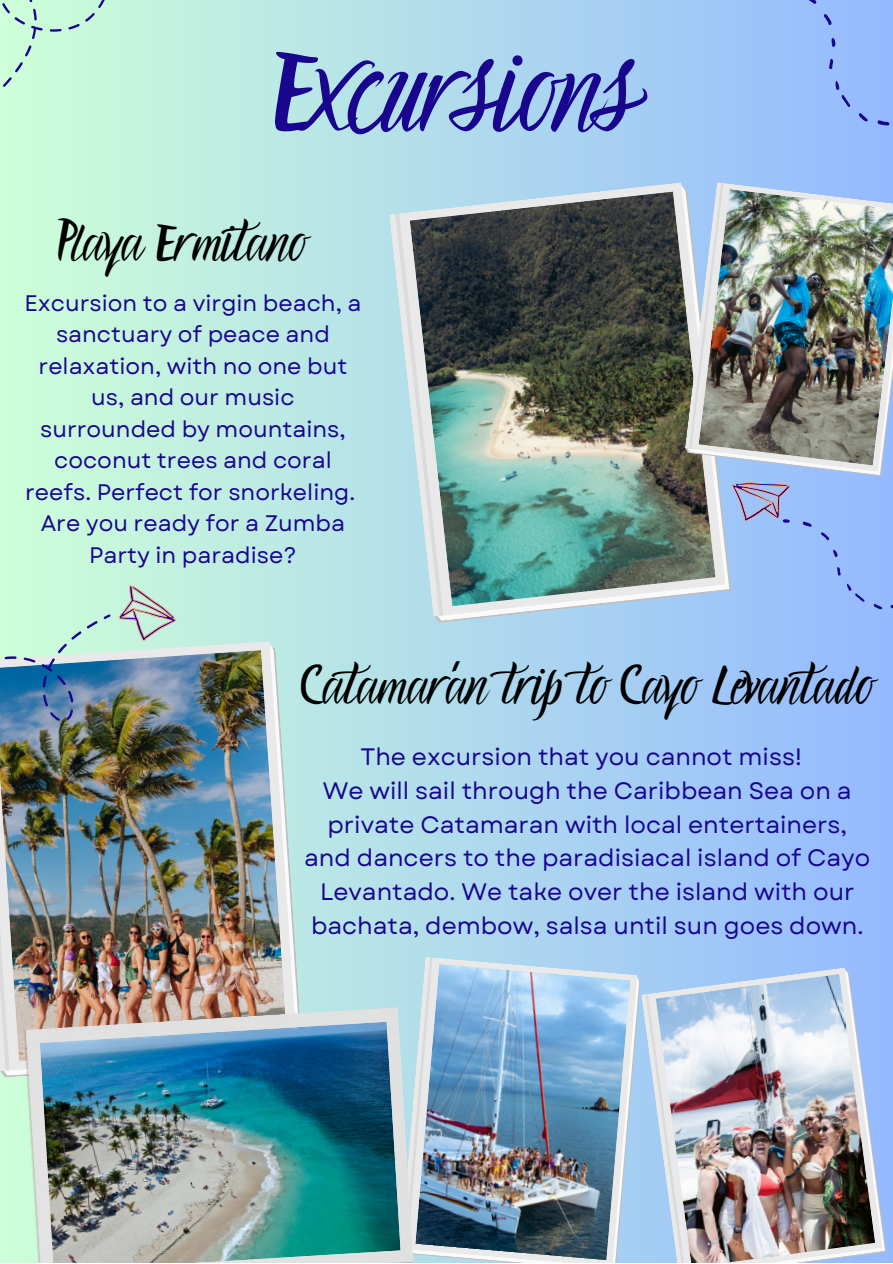
<style>
.page{position:relative;width:893px;height:1264px;background:#fff}
.page>*{position:absolute;margin:0;border:0;box-sizing:border-box;transform-origin:0 0}
.t1{font:106.35px "Holiday Romance";color:#19058e}
.t2{font:49.5px "Holiday Romance";color:#000}
.t3{font:23.7px/33.8px "Garet";color:#19058e;text-align:center}
.t4{font:22.5px/31.5px "Garet";color:#19058e;text-align:center}
</style>
<div class="page">
<div style="left:0;top:0;width:892px;height:1262px;background:linear-gradient(to right,#cdffd8,#95baff)"></div>
<svg style="left:389px;top:182px;width:336px;height:434px"></svg>
<img style="left:409px;top:192px;width:306px;height:414px">
<svg style="left:395px;top:213px;width:48px;height:403px"></svg>
<svg style="left:641px;top:967px;width:241px;height:295px;fill:#9fc6f8"></svg>
<img style="left:655px;top:974px;width:220px;height:288px">
<svg style="left:645px;top:993px;width:40px;height:269px"></svg>
<svg style="left:684px;top:182px;width:208px;height:289px"></svg>
<img style="left:698px;top:189px;width:194px;height:276px">
<svg style="left:688px;top:183px;width:35px;height:266px"></svg>
<svg style="left:68px;top:0;width:39px;height:33px"></svg>
<svg style="left:49px;top:24px;width:13px;height:13px"></svg>
<svg style="left:0;top:0;width:43px;height:87px"></svg>
<svg style="left:876px;top:116px;width:13px;height:14px"></svg>
<svg style="left:805px;top:0;width:11px;height:6px"></svg>
<svg style="left:822px;top:13px;width:11px;height:13px"></svg>
<svg style="left:857px;top:111px;width:11px;height:13px"></svg>
<svg style="left:828px;top:37px;width:10px;height:11px"></svg>
<svg style="left:825px;top:58px;width:11px;height:12px"></svg>
<svg style="left:832px;top:80px;width:18px;height:28px"></svg>
<svg style="left:889px;top:600px;width:3px;height:12px"></svg>
<svg style="left:819px;top:531px;width:11px;height:10px"></svg>
<svg style="left:872px;top:602px;width:10px;height:9px"></svg>
<svg style="left:830px;top:549px;width:9px;height:9px"></svg>
<svg style="left:833px;top:566px;width:10px;height:10px"></svg>
<svg style="left:844px;top:583px;width:21px;height:19px"></svg>
<svg style="left:731px;top:471px;width:81px;height:58px"></svg>
<svg style="left:0;top:641px;width:297px;height:430px;fill:#bbe9e5"></svg>
<img style="left:0;top:650px;width:287px;height:411px">
<img style="left:0;top:652px;width:17px;height:418px">
<img style="left:23px;top:575px;width:154px;height:147px">
<svg style="left:400px;top:956px;width:237px;height:306px;fill:#aad3f1"></svg>
<img style="left:415px;top:964px;width:215px;height:296px">
<img style="left:405px;top:957px;width:27px;height:292px">
<img style="left:23px;top:1006px;width:390px;height:256px">
<img style="left:40px;top:1021px;width:360px;height:241px">
<p class="t1" style="left:275px;top:29px;width:362px">Excursions</p>
<p class="t2" style="left:58px;top:213px;width:249px">Playa Ermitano</p>
<p class="t4" style="left:24px;top:287px;width:338px">Excursion to a virgin beach, a sanctuary of peace and relaxation, with no one but us, and our music surrounded by mountains, coconut trees and coral reefs. Perfect for snorkeling.</p>
<p class="t4" style="left:41px;top:507px;width:306px">Are you ready for a Zumba<br>Party in paradise?</p>
<p class="t2" style="left:302px;top:656px;width:572px">Catamarán trip to Cayo Levantado</p>
<p class="t3" style="left:360px;top:740px;width:443px">The excursion that you cannot miss!</p>
<p class="t3" style="left:304px;top:774px;width:567px">We will sail through the Caribbean Sea on a private Catamaran with local entertainers, and dancers to the paradisiacal island of Cayo Levantado. We take over the island with our bachata, dembow, salsa until sun goes down.</p>
</div>
